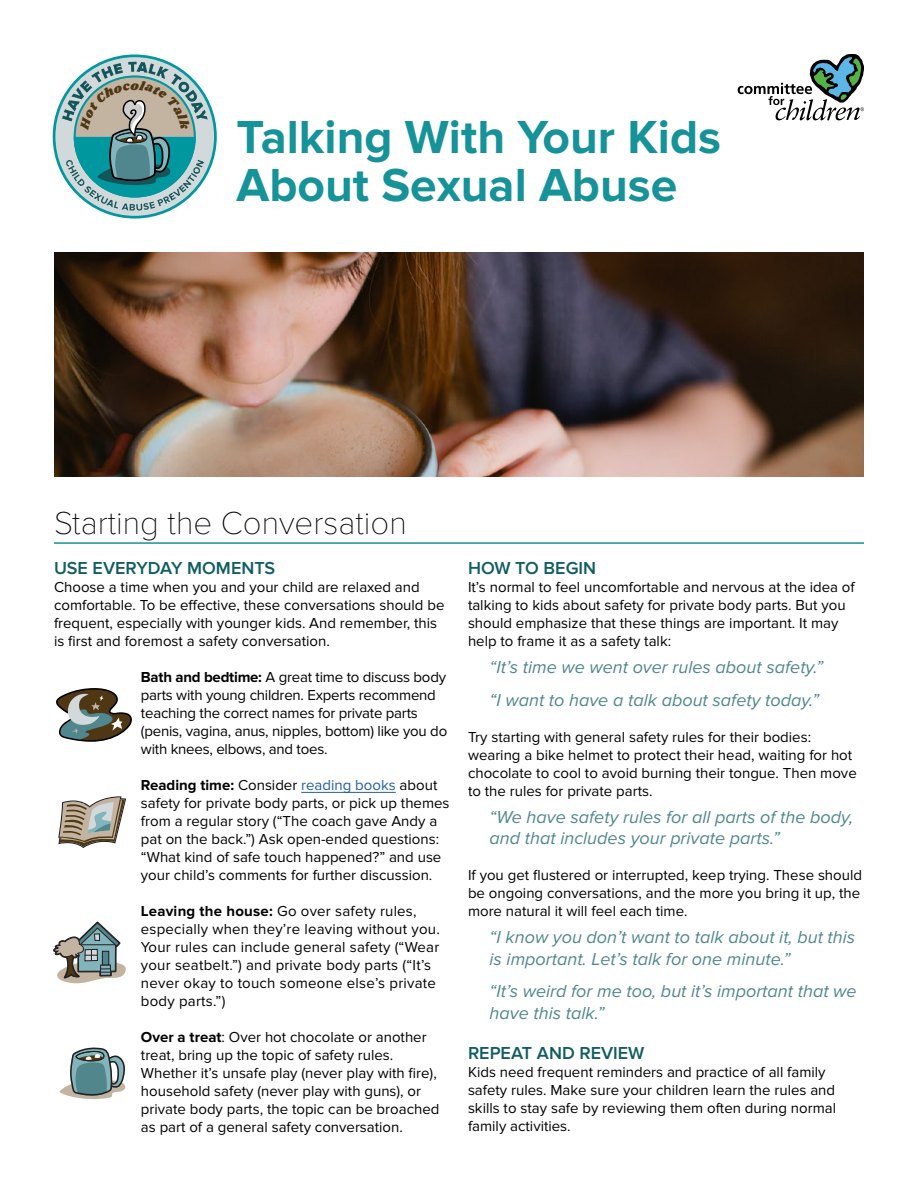
<style>
.page{position:relative;width:918px;height:1188px;background:#fff}
.page>*{position:absolute;margin:0;border:0;box-sizing:border-box;transform-origin:0 0}
.t1{font:700 48px/48px "Proxima Nova";color:#169299}
.t2{font:100 33px "Proxima Nova T";color:#000}
.t3{font:italic 18px/21.6px "Proxima Nova";color:#4f878d}
.t4{font:600 18px "Proxima Nova";color:#115d61}
.t5{font:15px/18px "Proxima Nova";color:#000}
.s1{font-weight:700}
.s2{color:#215e9e}
</style>
<div class="page">
<svg style="left:54px;top:56px;width:161px;height:161px"></svg>
<div style="left:53px;top:54px;width:164px;height:165px;border:3px solid #bfbfbf;border-radius:50%"></div>
<hr style="left:301px;top:792px;width:95px;height:1px;background:#215e9e">
<hr style="left:54px;top:542px;width:810px;height:2px;background:#169299">
<svg style="left:738px;top:54px;width:126px;height:66px"></svg>
<img style="left:54px;top:253px;width:810px;height:224px">
<svg style="left:60px;top:1047px;width:66px;height:52px"></svg>
<svg style="left:53px;top:921px;width:73px;height:63px"></svg>
<svg style="left:58px;top:796px;width:68px;height:52px"></svg>
<svg style="left:56px;top:688px;width:76px;height:54px"></svg>
<svg style="left:62px;top:62px;width:146px;height:149px;background:#96b8b7"></svg>
<h1 class="t1" style="left:237px;top:114px;width:486px">Talking With Your Kids<br>About Sexual Abuse</h1>
<h2 class="t2" style="left:54px;top:504px;width:354px">Starting the Conversation</h2>
<p class="t4" style="left:54px;top:558px;width:223px">USE EVERYDAY MOMENTS</p>
<p class="t5" style="left:54px;top:579px;width:392px">Choose a time when you and your child are relaxed and comfortable. To be effective, these conversations should be frequent, especially with younger kids. And remember, this is first and foremost a safety conversation.</p>
<p class="t5" style="left:141px;top:669px;width:308px"><span class="s1">Bath and bedtime:</span> A great time to discuss body parts with young children. Experts recommend teaching the correct names for private parts (penis, vagina, anus, nipples, bottom) like you do with knees, elbows, and toes.</p>
<p class="t5" style="left:141px;top:777px;width:310px"><span class="s1">Reading time:</span> Consider <span class="s2">reading books</span> about safety for private body parts, or pick up themes from a regular story (“The coach gave Andy a pat on the back.”) Ask open-ended questions: “What kind of safe touch happened?” and use your child’s comments for further discussion.</p>
<p class="t5" style="left:141px;top:903px;width:300px"><span class="s1">Leaving the house:</span> Go over safety rules, especially when they’re leaving without you.<br>Your rules can include general safety (“Wear your seatbelt.”) and private body parts (“It’s never okay to touch someone else’s private body parts.”)</p>
<p class="t5" style="left:141px;top:1029px;width:300px"><span class="s1">Over a treat</span>: Over hot chocolate or another treat, bring up the topic of safety rules.<br>Whether it’s unsafe play (never play with fire), household safety (never play with guns), or private body parts, the topic can be broached as part of a general safety conversation.</p>
<p class="t4" style="left:468px;top:558px;width:130px">HOW TO BEGIN</p>
<p class="t5" style="left:468px;top:579px;width:388px">It’s normal to feel uncomfortable and nervous at the idea of talking to kids about safety for private body parts. But you should emphasize that these things are important. It may help to frame it as a safety talk:</p>
<p class="t3" style="left:490px;top:652px;width:335px;line-height:32.4px">“It’s time we went over rules about safety.” “I want to have a talk about safety today.”</p>
<p class="t5" style="left:468px;top:728px;width:390px">Try starting with general safety rules for their bodies: wearing a bike helmet to protect their head, waiting for hot chocolate to cool to avoid burning their tongue. Then move to the rules for private parts.</p>
<p class="t3" style="left:490px;top:806px;width:365px">“We have safety rules for all parts of the body, and that includes your private parts.”</p>
<p class="t5" style="left:468px;top:867px;width:396px">If you get flustered or interrupted, keep trying. These should be ongoing conversations, and the more you bring it up, the more natural it will feel each time.</p>
<p class="t3" style="left:490px;top:927px;width:367px">“I know you don’t want to talk about it, but this is important. Let’s talk for one minute.”</p>
<p class="t3" style="left:490px;top:981px;width:369px">“It’s weird for me too, but it’s important that we have this talk.”</p>
<p class="t4" style="left:468px;top:1042px;width:178px">REPEAT AND REVIEW</p>
<p class="t5" style="left:468px;top:1063px;width:370px">Kids need frequent reminders and practice of all family safety rules. Make sure your children learn the rules and skills to stay safe by reviewing them often during normal family activities.</p>
</div>
